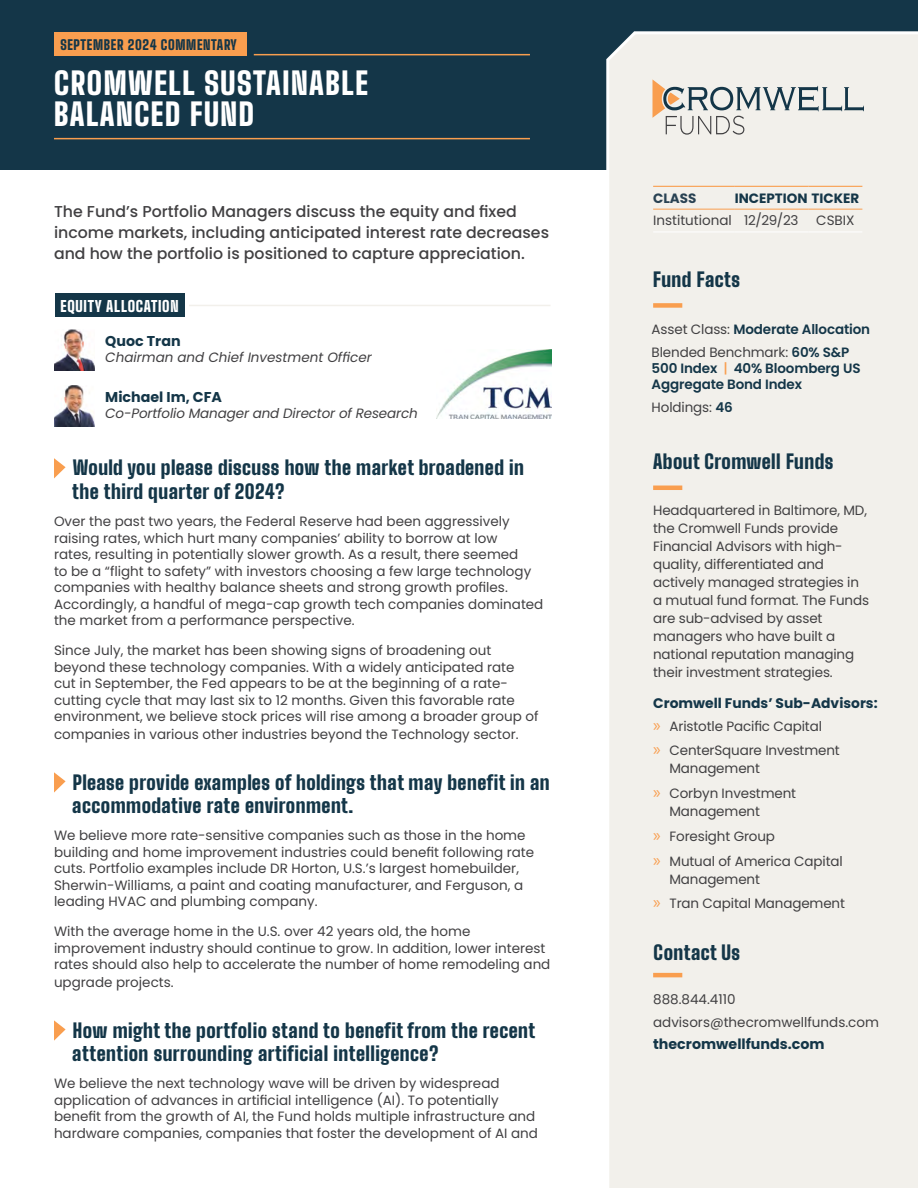
<style>
.page{position:relative;width:918px;height:1188px;background:#fff}
.page>*{position:absolute;margin:0;border:0;box-sizing:border-box;transform-origin:0 0}
.t1{font:900 30.75px/31.5px "Big Shoulders Display";letter-spacing:.05em;color:#fff}
.t2{font:900 19.5px/23.4px "Big Shoulders Display";letter-spacing:.025em;color:#143648}
.t3{font:500 15.75px/21px "Poppins";color:#414042}
.t4{font:900 15px "Big Shoulders Display";letter-spacing:.05em;color:#fff}
.t5{font:700 14.25px "Poppins";color:#143648}
.t6{font:700 13.8px "Poppins";color:#143648}
.t7{font:13.5px/16.5px "Poppins";color:#414042}
.t8{font:italic 13.5px "Poppins";letter-spacing:-.01em;color:#414042}
.t9{font:600 13.5px/16.2px "Poppins";letter-spacing:-.01em;color:#143648}
.t10{font:900 13.5px "Big Shoulders Display";letter-spacing:.05em;color:#143648}
.t11{font:700 13.5px "Poppins";color:#143648}
.t12{font:700 13.5px "Poppins";color:#294253}
.s1{font-weight:600;color:#143648}
.s2{font-weight:500;color:#f99e4f}
.s3{font-family:"Myriad Pro";font-size:18px;color:#f99e4f}
</style>
<div class="page">
<div style="left:0;top:0;width:918px;height:170px;background:#143648"></div>
<div style="left:606px;top:31px;width:312px;height:1157px;background:#f2f0eb"></div>
<svg style="left:652px;top:79px;width:212px;height:56px;background:#d3d2cd"></svg>
<hr style="left:54px;top:138px;width:476px;height:1px;background:#f99e4f">
<hr style="left:254px;top:54px;width:276px;height:1px;background:#f99e4f">
<div style="left:54px;top:32px;width:192px;height:23px;background:#f99e4f"></div>
<div style="left:653px;top:303px;width:29px;height:5px;background:#f99e4f"></div>
<hr style="left:653px;top:232px;width:81px;height:1px;background:#fff">
<hr style="left:734px;top:232px;width:74px;height:1px;background:#fff">
<hr style="left:808px;top:232px;width:54px;height:1px;background:#fff">
<hr style="left:653px;top:186px;width:81px;height:1px;background:#f99e4f">
<hr style="left:734px;top:186px;width:74px;height:1px;background:#f99e4f">
<hr style="left:808px;top:186px;width:54px;height:1px;background:#f99e4f">
<hr style="left:653px;top:209px;width:81px;height:1px;background:#f99e4f">
<hr style="left:734px;top:209px;width:74px;height:1px;background:#f99e4f">
<hr style="left:808px;top:209px;width:54px;height:1px;background:#f99e4f">
<hr style="left:653px;top:973px;width:29px;height:4px;background:#f99e4f">
<hr style="left:653px;top:486px;width:29px;height:4px;background:#f99e4f">
<svg style="left:54px;top:458px;width:12px;height:20px"></svg>
<svg style="left:54px;top:772px;width:12px;height:21px"></svg>
<svg style="left:54px;top:1020px;width:12px;height:21px"></svg>
<div style="left:55px;top:294px;width:130px;height:23px;background:#143648"></div>
<img style="left:54px;top:330px;width:40px;height:40px">
<img style="left:54px;top:386px;width:40px;height:40px">
<hr style="left:189px;top:305px;width:361px;height:1px;background:#f2f0eb">
<img style="left:436px;top:349px;width:115px;height:69px">
<p class="t10" style="left:60px;top:36px;width:178px">SEPTEMBER 2024 COMMENTARY</p>
<h1 class="t1" style="left:54px;top:66px;width:315px">CROMWELL SUSTAINABLE<br>BALANCED FUND</h1>
<p class="t3" style="left:54px;top:201px;width:497px">The Fund’s Portfolio Managers discuss the equity and fixed income markets, including anticipated interest rate decreases and how the portfolio is positioned to capture appreciation.</p>
<p class="t4" style="left:60px;top:296px;width:120px">EQUITY ALLOCATION</p>
<p class="t5" style="left:105px;top:333px;width:77px">Quoc Tran</p>
<p class="t8" style="left:105px;top:350px;width:268px">Chairman and Chief Investment Officer</p>
<p class="t5" style="left:105px;top:389px;width:118px">Michael Im, CFA</p>
<p class="t8" style="left:105px;top:406px;width:314px">Co-Portfolio Manager and Director of Research</p>
<h2 class="t2" style="left:72px;top:455px;width:453px">Would you please discuss how the market broadened in the third quarter of 2024?</h2>
<p class="t7" style="left:54px;top:513px;width:491px">Over the past two years, the Federal Reserve had been aggressively raising rates, which hurt many companies’ ability to borrow at low<br>rates, resulting in potentially slower growth. As a result, there seemed<br>to be a “flight to safety” with investors choosing a few large technology companies with healthy balance sheets and strong growth profiles.<br>Accordingly, a handful of mega-cap growth tech companies dominated the market from a performance perspective.</p>
<p class="t7" style="left:54px;top:642px;width:486px">Since July, the market has been showing signs of broadening out beyond these technology companies. With a widely anticipated rate cut in September, the Fed appears to be at the beginning of a rate&shy;cutting cycle that may last six to 12 months. Given this favorable rate environment, we believe stock prices will rise among a broader group of</p>
<p class="t7" style="left:54px;top:726px;width:466px">companies in various other industries beyond the Technology sector.</p>
<h2 class="t2" style="left:72px;top:770px;width:479px">Please provide examples of holdings that may benefit in an accommodative rate environment.</h2>
<p class="t7" style="left:54px;top:827px;width:482px">We believe more rate-sensitive companies such as those in the home building and home improvement industries could benefit following rate cuts. Portfolio examples include DR Horton, U.S.’s largest homebuilder, Sherwin-Williams, a paint and coating manufacturer, and Ferguson, a leading HVAC and plumbing company.</p>
<p class="t7" style="left:54px;top:923px;width:498px">With the average home in the U.S. over 42 years old, the home improvement industry should continue to grow. In addition, lower interest rates should also help to accelerate the number of home remodeling and</p>
<p class="t7" style="left:54px;top:974px;width:121px">upgrade projects.</p>
<h2 class="t2" style="left:72px;top:1018px;width:465px">How might the portfolio stand to benefit from the recent attention surrounding artificial intelligence?</h2>
<p class="t7" style="left:54px;top:1075px;width:486px">We believe the next technology wave will be driven by widespread application of advances in artificial intelligence (AI). To potentially benefit from the growth of AI, the Fund holds multiple infrastructure and hardware companies, companies that foster the development of AI and</p>
<p class="t12" style="left:653px;top:190px;width:45px">CLASS</p>
<p class="t11" style="left:735px;top:190px;width:126px">INCEPTION TICKER</p>
<p class="t7" style="left:653px;top:213px;width:147px">Institutional 12/29/23</p>
<p class="t7" style="left:816px;top:213px;width:40px">CSBIX</p>
<h2 class="t2" style="left:653px;top:267px;width:88px">Fund Facts</h2>
<p class="t7" style="left:652px;top:317px;width:220px;line-height:23px">Asset Class: <span class="s1">Moderate Allocation<br></span>Blended Benchmark: <span class="s1">60% S&amp;P</span></p>
<p class="t9" style="left:652px;top:360px;width:210px">500 Index <span class="s2">|</span> 40% Bloomberg US<br>Aggregate Bond Index</p>
<p class="t7" style="left:652px;top:399px;width:83px">Holdings: <span class="s1">46</span></p>
<h2 class="t2" style="left:653px;top:449px;width:182px">About Cromwell Funds</h2>
<p class="t7" style="left:653px;top:501px;width:217px;line-height:18px">Headquartered in Baltimore, MD, the Cromwell Funds provide<br>Financial Advisors with high&shy;quality, differentiated and actively managed strategies in a mutual fund format. The Funds are sub-advised by asset managers who have built a national reputation managing their investment strategies.</p>
<p class="t6" style="left:653px;top:696px;width:226px">Cromwell Funds’ Sub-Advisors:</p>
<p class="t7" style="left:653px;top:714px;width:188px;line-height:24.8px"><span class="s3">»</span> Aristotle Pacific Capital<br><span class="s3">»</span> CenterSquare Investment</p>
<p class="t7" style="left:653px;top:756px;width:144px;line-height:24.8px;text-indent:16px">Management<br><span class="s3">»</span> Corbyn Investment</p>
<p class="t7" style="left:653px;top:799px;width:191px;line-height:24.8px;text-indent:16px">Management<br><span class="s3">»</span> Foresight Group<br><span class="s3">»</span> Mutual of America Capital</p>
<p class="t7" style="left:653px;top:867px;width:193px;line-height:24.8px;text-indent:16px">Management<br><span class="s3">»</span> Tran Capital Management</p>
<h2 class="t2" style="left:654px;top:940px;width:88px">Contact Us</h2>
<p class="t7" style="left:653px;top:988px;width:227px;line-height:22.4px">888.844.4110 advisors@thecromwellfunds.com</p>
<p class="t5" style="left:653px;top:1036px;width:173px">thecromwellfunds.com</p>
</div>
